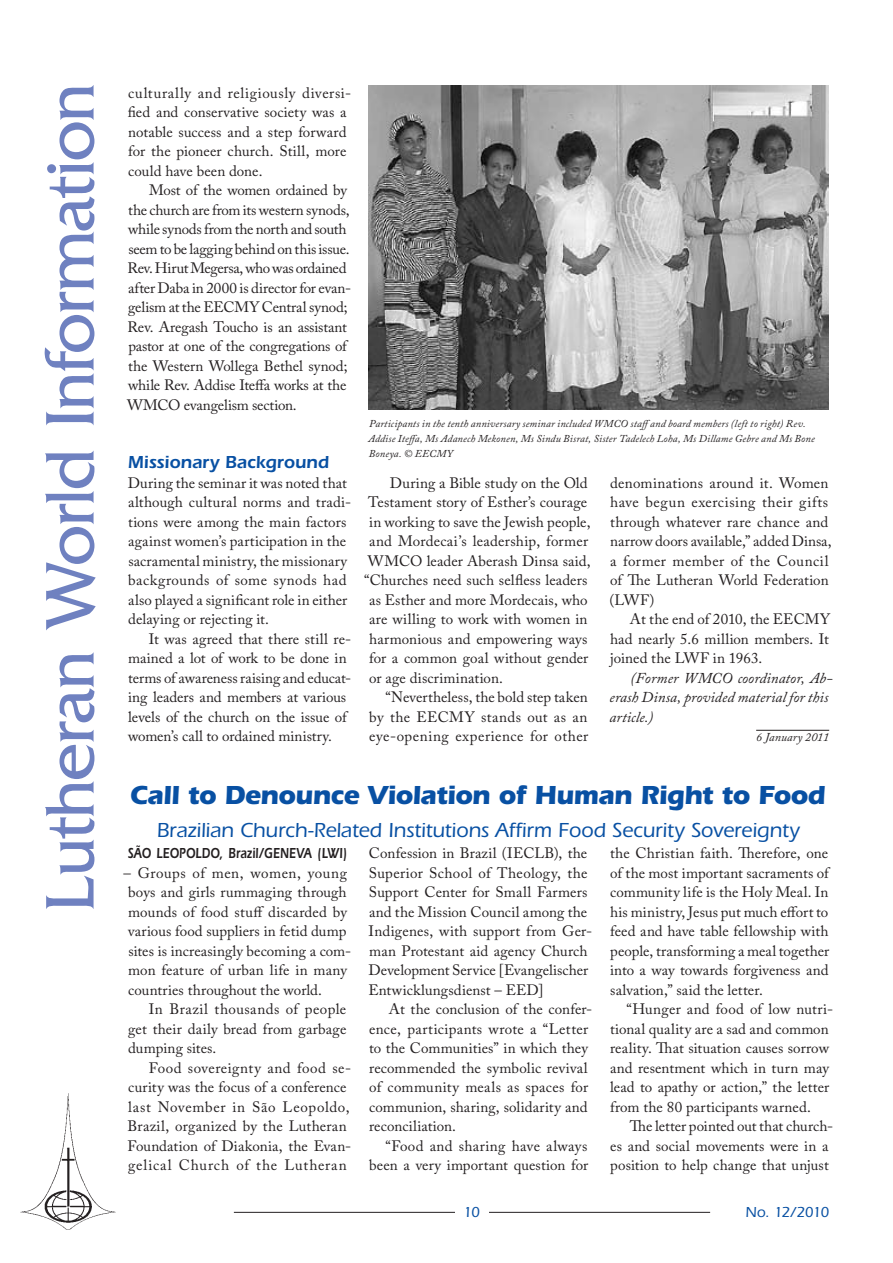
<style>
.page{position:relative;width:893px;height:1263px;background:#fff}
.page>*{position:absolute;margin:0;border:0;box-sizing:border-box;transform-origin:0 0}
.t1{font:72px "Friz Quadrata";letter-spacing:-.02em;color:#6f81c0}
.t2{font:700 27px "Itc Eras";letter-spacing:-.025em;color:#0850a3}
.t3{font:500 21px "Itc Eras";letter-spacing:-.005em;color:#0850a3}
.t4{font:600 18px "Itc Eras";color:#0850a3}
.t5{font:15px/19.5px "Adobe Caslon Pro";letter-spacing:.005em;color:#231f20}
.t6{font:15px/19.5px "Adobe Caslon Pro";letter-spacing:-.015em;color:#231f20}
.t7{font:15px/19.5px "Adobe Caslon Pro";letter-spacing:.025em;color:#231f20}
.t8{font:italic 15px/19.5px "Adobe Caslon Pro";letter-spacing:.005em;color:#231f20}
.t9{font:600 15px "Itc Eras";letter-spacing:.015em;color:#231f20;scale:.75 1}
.t10{font:15px "Adobe Caslon Pro";letter-spacing:.035em;color:#231f20}
.t11{font:500 15px "Itc Eras";letter-spacing:-.07em;color:#0850a3}
.t12{font:italic 12px "Adobe Caslon Pro";letter-spacing:.01em;color:#231f20}
.t13{font:italic 10.5px/15px "Adobe Caslon Pro";letter-spacing:.015em;color:#231f20}
</style>
<div class="page">
<hr style="left:489px;top:1212px;width:221px;height:1px;background:#231f20">
<hr style="left:234px;top:1212px;width:221px;height:1px;background:#231f20">
<img style="left:20px;top:1093px;width:96px;height:137px">
<hr style="left:756px;top:730px;width:73px;height:1px;background:#231f20">
<img style="left:369px;top:85px;width:460px;height:324px">
<h1 class="t1" style="left:30px;top:912px;width:830px;rotate:-90deg">Lutheran World Information</h1>
<p class="t5" style="left:128px;top:83px;width:225px">culturally and religiously diversi&shy;fied and conservative society was a notable success and a step forward for the pioneer church. Still, more could have been done.</p>
<p class="t6" style="left:127px;top:180px;width:226px;text-indent:22px">Most of the women ordained by the church are from its western synods, while synods from the north and south seem to be lagging behind on this issue.<br>Rev. Hirut Megersa, who was ordained after Daba in 2000 is director for evan&shy;gelism at the EECMY Central synod; Rev. Aregash Toucho is an assistant pastor at one of the congregations of the Western Wollega Bethel synod; while Rev. Addise Iteffa works at the WMCO evangelism section.</p>
<p class="t13" style="left:368px;top:416px;width:448px">Participants in the tenth anniversary seminar included WMCO staffand board members (left to right) Rev.<br>Addise Iteffa, Ms Adanech Mekonen, Ms Sindu Bisrat, Sister Tadelech Loha, Ms Dillame Gebre and Ms Bone<br>Boneya. © EECMY</p>
<p class="t4" style="left:128px;top:452px;width:203px">Missionary Background</p>
<p class="t5" style="left:128px;top:473px;width:225px">During the seminar it was noted that although cultural norms and tradi&shy;tions were among the main factors against women’s participation in the sacramental ministry, the missionary backgrounds of some synods had also played a significant role in either delaying or rejecting it.</p>
<p class="t5" style="left:128px;top:629px;width:225px;text-indent:21px">It was agreed that there still re&shy;mained a lot of work to be done in terms of awareness raising and educat&shy;ing leaders and members at various levels of the church on the issue of women’s call to ordained ministry.</p>
<p class="t5" style="left:390px;top:473px;width:199px">During a Bible study on the Old</p>
<p class="t5" style="left:368px;top:492px;width:220px">Testament story of Esther’s courage</p>
<p class="t5" style="left:369px;top:512px;width:223px">in working to save the Jewish people,</p>
<p class="t5" style="left:369px;top:531px;width:221px">and Mordecai’s leadership, former</p>
<p class="t5" style="left:368px;top:551px;width:224px">WMCO leader Aberash Dinsa said,</p>
<p class="t5" style="left:364px;top:570px;width:225px">“Churches need such selfless leaders</p>
<p class="t5" style="left:369px;top:590px;width:220px">as Esther and more Mordecais, who</p>
<p class="t5" style="left:369px;top:609px;width:220px">are willing to work with women in</p>
<p class="t5" style="left:369px;top:629px;width:220px">harmonious and empowering ways</p>
<p class="t5" style="left:369px;top:648px;width:221px">for a common goal without gender</p>
<p class="t5" style="left:369px;top:668px;width:135px">or age discrimination.</p>
<p class="t5" style="left:385px;top:687px;width:204px">“Nevertheless, the bold step taken</p>
<p class="t7" style="left:369px;top:707px;width:220px">by the EECMY stands out as an</p>
<p class="t10" style="left:369px;top:727px;width:221px">eye-opening experience for other</p>
<p class="t5" style="left:609px;top:473px;width:224px">denominations around it. Women have begun exercising their gifts through whatever rare chance and narrow doors available,” added Dinsa, a former member of the Council of The Lutheran World Federation (LWF)</p>
<p class="t5" style="left:610px;top:609px;width:222px;text-align:justify;text-indent:20px">At the end of 2010, the EECMY had nearly 5.6 million members. It joined the LWF in 1963.</p>
<p class="t8" style="left:609px;top:668px;width:225px;text-indent:21px">(Former WMCO coordinator, Ab&shy;erash Dinsa, provided material for this article.)</p>
<p class="t12" style="left:756px;top:730px;width:74px">6 January 2011</p>
<h2 class="t2" style="left:130px;top:779px;width:697px">Call to Denounce Violation of Human Right to Food</h2>
<h3 class="t3" style="left:157px;top:818px;width:644px">Brazilian Church-Related Institutions Affirm Food Security Sovereignty</h3>
<p class="t9" style="left:128px;top:844px;width:294px">SÃO LEOPOLDO, Brazil/GENEVA (LWI)</p>
<p class="t5" style="left:124px;top:863px;width:229px">– Groups of men, women, young boys and girls rummaging through mounds of food stuff discarded by various food suppliers in fetid dump sites is increasingly becoming a com&shy;mon feature of urban life in many countries throughout the world.</p>
<p class="t5" style="left:128px;top:999px;width:220px;text-align:justify;text-indent:21px">In Brazil thousands of people get their daily bread from garbage dumping sites.</p>
<p class="t7" style="left:128px;top:1058px;width:225px;text-indent:21px">Food sovereignty and food se&shy;curity was the focus of a conference last November in São Leopoldo,<br>Brazil, organized by the Lutheran<br>Foundation of Diakonia, the Evan&shy;gelical Church of the Lutheran</p>
<p class="t5" style="left:368px;top:843px;width:225px">Confession in Brazil (IECLB), the Superior School of Theology, the Support Center for Small Farmers and the Mission Council among the Indigenes, with support from Ger&shy;man Protestant aid agency Church Development Service [Evangelischer Entwicklungsdienst – EED]</p>
<p class="t5" style="left:369px;top:999px;width:224px;text-indent:20px">At the conclusion of the confer&shy;ence, participants wrote a “Letter to the Communities” in which they recommended the symbolic revival of community meals as spaces for communion, sharing, solidarity and reconciliation.</p>
<p class="t5" style="left:369px;top:1136px;width:220px;text-align:right">“Food and sharing have always been a very important question for</p>
<p class="t5" style="left:610px;top:843px;width:221px;text-align:justify">the Christian faith. Therefore, one of the most important sacraments of community life is the Holy Meal. In his ministry, Jesus put much effort to feed and have table fellowship with people, transforming a meal together into a way towards forgiveness and salvation,” said the letter.</p>
<p class="t5" style="left:610px;top:999px;width:225px;text-indent:16px">“Hunger and food of low nutri&shy;tional quality are a sad and common reality. That situation causes sorrow and resentment which in turn may lead to apathy or action,” the letter from the 80 participants warned.</p>
<p class="t5" style="left:610px;top:1116px;width:224px;text-indent:20px">The letter pointed out that church&shy;es and social movements were in a position to help change that unjust</p>
<p class="t11" style="left:463px;top:1203px;width:18px">10</p>
<p class="t11" style="left:745px;top:1203px;width:85px">No. 12/2010</p>
</div>
